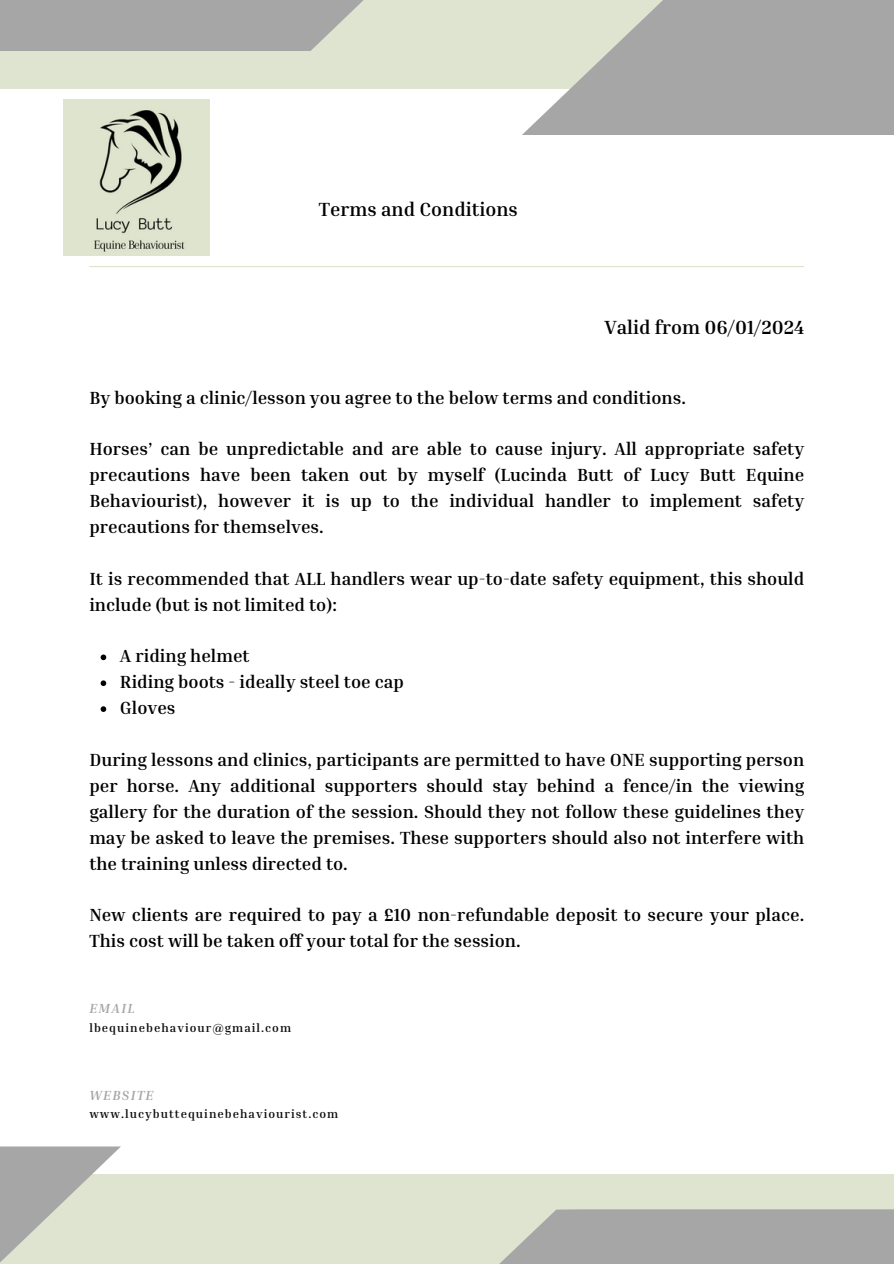
<style>
.page{position:relative;width:894px;height:1264px;background:#fff}
.page>*{position:absolute;margin:0;border:0;box-sizing:border-box;transform-origin:0 0}
.t1{font:700 19.5px "Inria Serif";color:#000}
.t2{font:700 18px/25.8px "Inria Serif";color:#000;text-align:justify}
.t3{font:italic 700 13.5px "Inria Serif";letter-spacing:.085em;color:#a6a6a6}
.t4{font:700 12px "Inria Serif";letter-spacing:.085em;color:#0d0c0d}
</style>
<div class="page">
<hr style="left:90px;top:266px;width:713px;height:1px;background:#dee4cf">
<div style="left:0;top:0;width:893px;height:89px;background:#dee4cf"></div>
<div style="left:0;top:1174px;width:893px;height:89px;background:#dee4cf"></div>
<svg style="left:522px;top:0;width:371px;height:135px;fill:#a6a6a6"></svg>
<svg style="left:0;top:1146px;width:121px;height:117px"></svg>
<svg style="left:500px;top:1209px;width:393px;height:54px;fill:#a6a6a6"></svg>
<svg style="left:0;top:0;width:554px;height:51px;fill:#a6a6a6"></svg>
<img style="left:63px;top:100px;width:146px;height:155px">
<svg style="left:101px;top:654px;width:5px;height:6px"></svg>
<svg style="left:101px;top:680px;width:5px;height:6px"></svg>
<svg style="left:101px;top:706px;width:5px;height:6px"></svg>
<h3 class="t1" style="left:319px;top:197px;width:200px">Terms and Conditions</h3>
<p class="t1" style="left:604px;top:314px;width:201px">Valid from 06/01/2024</p>
<p class="t2" style="left:89px;top:384px;width:598px">By booking a clinic/lesson you agree to the below terms and conditions.</p>
<p class="t2" style="left:89px;top:435px;width:716px">Horses’ can be unpredictable and are able to cause injury. All appropriate safety precautions have been taken out by myself (Lucinda Butt of Lucy Butt Equine Behaviourist), however it is up to the individual handler to implement safety precautions for themselves.</p>
<h1 class="t2" style="left:89px;top:565px;width:716px">It is recommended that ALL handlers wear up-to-date safety equipment, this should include (but is not limited to):</h1>
<p class="t2" style="left:120px;top:642px;width:131px">A riding helmet</p>
<h1 class="t2" style="left:120px;top:668px;width:285px">Riding boots - ideally steel toe cap</h1>
<h1 class="t2" style="left:120px;top:694px;width:57px">Gloves</h1>
<h1 class="t2" style="left:89px;top:746px;width:716px">During lessons and clinics, participants are permitted to have ONE supporting person per horse. Any additional supporters should stay behind a fence/in the viewing gallery for the duration of the session. Should they not follow these guidelines they may be asked to leave the premises. These supporters should also not interfere with the training unless directed to.</h1>
<h1 class="t2" style="left:89px;top:901px;width:716px">New clients are required to pay a £10 non-refundable deposit to secure your place.<br>This cost will be taken off your total for the session.</h1>
<p class="t3" style="left:89px;top:999px;width:47px">EMAIL</p>
<p class="t4" style="left:89px;top:1019px;width:203px">lbequinebehaviour@gmail.com</p>
<h1 class="t3" style="left:89px;top:1086px;width:66px">WEBSITE</h1>
<h1 class="t4" style="left:89px;top:1106px;width:250px">www.lucybuttequinebehaviourist.com</h1>
</div>
